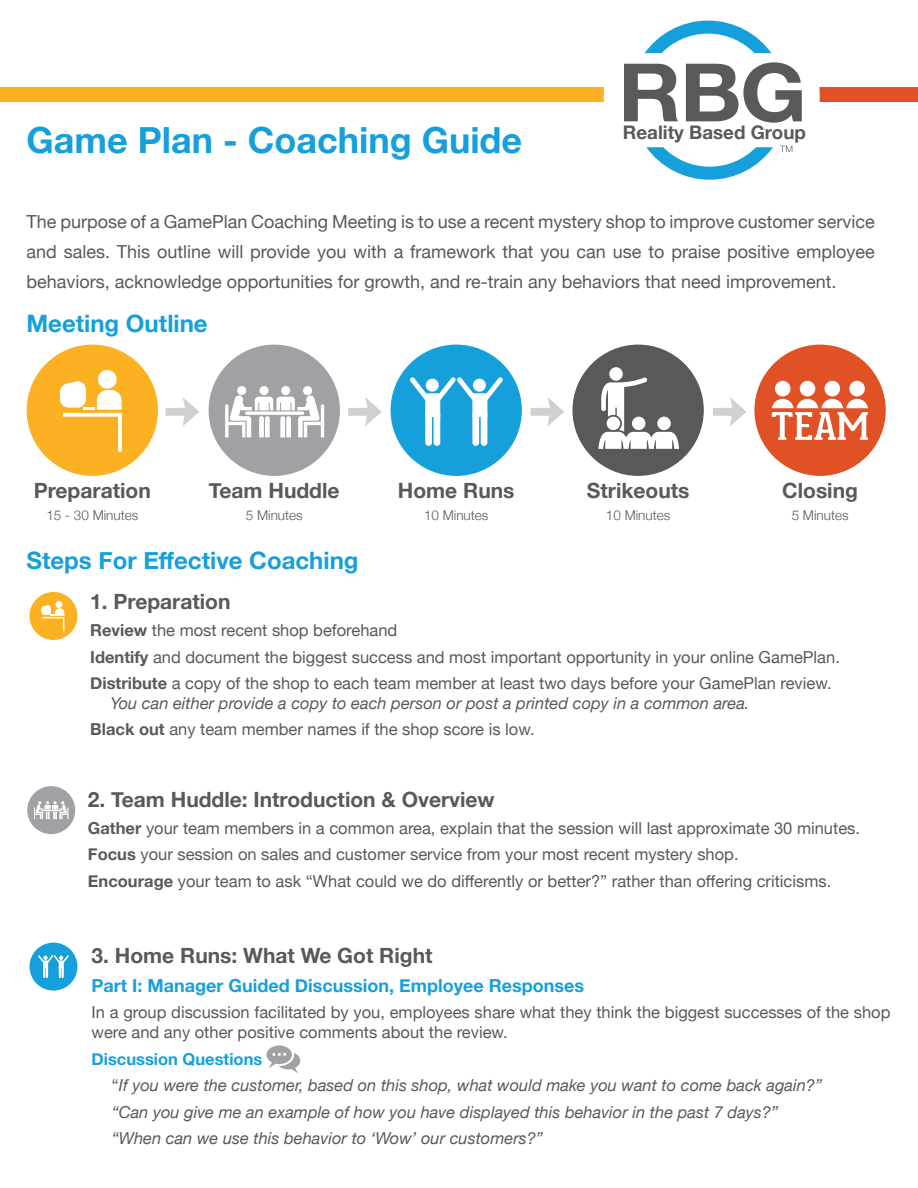
<style>
.page{position:relative;width:918px;height:1188px;background:#fff}
.page>*{position:absolute;margin:0;border:0;box-sizing:border-box;transform-origin:0 0}
.t1{font:700 36px "Helvetica Neue";color:#16a0db}
.t2{font:700 24px "Helvetica Neue";color:#16a0db}
.t3{font:700 21px "Helvetica Neue";color:#58595b}
.t4{font:700 18.75px "Helvetica Neue";color:#58595b}
.t5{font:18px/30px "Helvetica Neue";color:#58595b;text-align:justify}
.t6{font:700 18px "Helvetica Neue";color:#16a0db}
.t7{font:16.5px/26.5px "Helvetica Neue";color:#58595b}
.t8{font:italic 16.5px/26.5px "Helvetica Neue";color:#58595b}
.t9{font:300 13.5px "Helvetica Neue";color:#58595b}
.s1{font-weight:700}
.s2{font-weight:700;font-style:normal}
.s3{font-style:normal}
.s4{font-weight:700;font-style:normal;color:#16a0db}
</style>
<div class="page">
<svg style="left:28px;top:590px;width:51px;height:51px"></svg>
<div style="left:26px;top:589px;width:54px;height:54px;border:3px solid #fff;border-radius:50%"></div>
<div style="left:55px;top:601px;width:7px;height:7px;background:#fff;border-radius:50%"></div>
<svg style="left:41px;top:605px;width:23px;height:26px"></svg>
<div style="left:26px;top:785px;width:51px;height:51px;background:#9fa1a4;border-radius:50%"></div>
<div style="left:24px;top:783px;width:54px;height:54px;border:3px solid #fff;border-radius:50%"></div>
<svg style="left:34px;top:801px;width:35px;height:18px"></svg>
<div style="left:207px;top:343px;width:134px;height:134px;background:#9fa1a4;border-radius:50%"></div>
<div style="left:206px;top:342px;width:137px;height:137px;border:3px solid #fff;border-radius:50%"></div>
<div style="left:237px;top:386px;width:9px;height:9px;background:#fff;border-radius:50%"></div>
<div style="left:259px;top:386px;width:10px;height:9px;background:#fff;border-radius:50%"></div>
<div style="left:303px;top:386px;width:9px;height:9px;background:#fff;border-radius:50%"></div>
<div style="left:281px;top:386px;width:9px;height:9px;background:#fff;border-radius:50%"></div>
<svg style="left:225px;top:395px;width:99px;height:42px"></svg>
<div style="left:753px;top:343px;width:134px;height:134px;background:#e05125;border-radius:50%"></div>
<div style="left:751px;top:342px;width:138px;height:137px;border:3px solid #fff;border-radius:50%"></div>
<div style="left:775px;top:381px;width:16px;height:15px;background:#fff;border-radius:50%"></div>
<div style="left:800px;top:381px;width:15px;height:15px;background:#fff;border-radius:50%"></div>
<div style="left:825px;top:381px;width:15px;height:15px;background:#fff;border-radius:50%"></div>
<div style="left:849px;top:381px;width:16px;height:15px;background:#fff;border-radius:50%"></div>
<svg style="left:772px;top:399px;width:96px;height:41px"></svg>
<div style="left:571px;top:343px;width:134px;height:134px;background:#58595b;border-radius:50%"></div>
<div style="left:569px;top:342px;width:138px;height:137px;border:3px solid #fff;border-radius:50%"></div>
<svg style="left:598px;top:377px;width:81px;height:72px"></svg>
<div style="left:609px;top:367px;width:14px;height:14px;background:#fff;border-radius:50%"></div>
<div style="left:657px;top:417px;width:14px;height:13px;background:#fff;border-radius:50%"></div>
<div style="left:632px;top:417px;width:13px;height:13px;background:#fff;border-radius:50%"></div>
<div style="left:607px;top:417px;width:13px;height:13px;background:#fff;border-radius:50%"></div>
<div style="left:25px;top:343px;width:134px;height:134px;background:#fcb122;border-radius:50%"></div>
<div style="left:24px;top:342px;width:137px;height:137px;border:3px solid #fff;border-radius:50%"></div>
<div style="left:98px;top:370px;width:19px;height:19px;background:#fff;border-radius:50%"></div>
<svg style="left:60px;top:381px;width:62px;height:71px"></svg>
<div style="left:389px;top:343px;width:134px;height:134px;background:#16a0db;border-radius:50%"></div>
<div style="left:388px;top:342px;width:137px;height:137px;border:3px solid #fff;border-radius:50%"></div>
<div style="left:434px;top:412px;width:6px;height:34px;background:#fff;border-radius:3px"></div>
<div style="left:425px;top:412px;width:7px;height:34px;background:#fff;border-radius:3px"></div>
<div style="left:481px;top:412px;width:6px;height:34px;background:#fff;border-radius:3px"></div>
<div style="left:472px;top:412px;width:7px;height:34px;background:#fff;border-radius:3px"></div>
<svg style="left:410px;top:377px;width:93px;height:40px"></svg>
<svg style="left:166px;top:397px;width:33px;height:29px"></svg>
<svg style="left:348px;top:397px;width:34px;height:29px"></svg>
<svg style="left:531px;top:397px;width:33px;height:29px"></svg>
<svg style="left:713px;top:397px;width:34px;height:29px"></svg>
<div style="left:28px;top:941px;width:51px;height:51px;background:#16a0db;border-radius:50%"></div>
<div style="left:26px;top:940px;width:54px;height:54px;border:3px solid #fff;border-radius:50%"></div>
<svg style="left:38px;top:955px;width:31px;height:23px"></svg>
<svg style="left:267px;top:1045px;width:33px;height:28px"></svg>
<div style="left:0;top:87px;width:684px;height:15px;background:#fcb122"></div>
<div style="left:783px;top:87px;width:135px;height:15px;background:#e05125"></div>
<svg style="left:604px;top:20px;width:216px;height:133px"></svg>
<svg style="left:780px;top:146px;width:12px;height:6px"></svg>
<svg style="left:645px;top:21px;width:126px;height:32px"></svg>
<svg style="left:646px;top:147px;width:127px;height:33px"></svg>
<svg style="left:624px;top:64px;width:54px;height:57px"></svg>
<svg style="left:686px;top:62px;width:116px;height:61px"></svg>
<h1 class="t1" style="left:26px;top:112px;width:497px">Game Plan - Coaching Guide</h1>
<p class="t4" style="left:623px;top:118px;width:184px">Reality Based Group</p>
<p class="t5" style="left:26px;top:208px;width:850px">The purpose of a GamePlan Coaching Meeting is to use a recent mystery shop to improve customer service and sales. This outline will provide you with a framework that you can use to praise positive employee behaviors, acknowledge opportunities for growth, and re-train any behaviors that need improvement.</p>
<h2 class="t2" style="left:26px;top:304px;width:183px">Meeting Outline</h2>
<p class="t3" style="left:34px;top:474px;width:119px">Preparation</p>
<p class="t9" style="left:46px;top:505px;width:93px">15 - 30 Minutes</p>
<p class="t3" style="left:209px;top:474px;width:132px">Team Huddle</p>
<p class="t9" style="left:246px;top:505px;width:58px">5 Minutes</p>
<p class="t3" style="left:398px;top:474px;width:118px">Home Runs</p>
<p class="t9" style="left:424px;top:505px;width:66px">10 Minutes</p>
<p class="t3" style="left:587px;top:474px;width:104px">Strikeouts</p>
<p class="t9" style="left:606px;top:505px;width:66px">10 Minutes</p>
<p class="t3" style="left:782px;top:474px;width:77px">Closing</p>
<p class="t9" style="left:792px;top:505px;width:58px">5 Minutes</p>
<h2 class="t2" style="left:26px;top:542px;width:334px">Steps For Effective Coaching</h2>
<p class="t3" style="left:90px;top:585px;width:142px">1. Preparation</p>
<p class="t7" style="left:90px;top:618px;width:751px"><span class="s1">Review</span> the most recent shop beforehand<br><span class="s1">Identify</span> and document the biggest success and most important opportunity in your online GamePlan.<br><span class="s1">Distribute</span> a copy of the shop to each team member at least two days before your GamePlan review.</p>
<p class="t8" style="left:90px;top:691px;width:661px;text-indent:20px">You can either provide a copy to each person or post a printed copy in a common area.<br><span class="s2">Black out</span> <span class="s3">any team member names if the shop score is low.</span></p>
<p class="t3" style="left:88px;top:783px;width:408px">2. Team Huddle: Introduction &amp; Overview</p>
<p class="t7" style="left:88px;top:815px;width:774px"><span class="s1">Gather</span> your team members in a common area, explain that the session will last approximate 30 minutes.<br><span class="s1">Focus</span> your session on sales and customer service from your most recent mystery shop.<br><span class="s1">Encourage</span> your team to ask “What could we do differently or better?” rather than offering criticisms.</p>
<p class="t3" style="left:92px;top:939px;width:343px">3. Home Runs: What We Got Right</p>
<p class="t6" style="left:92px;top:971px;width:494px">Part I: Manager Guided Discussion, Employee Responses</p>
<p class="t7" style="left:92px;top:1004px;width:800px;line-height:19.8px">In a group discussion facilitated by you, employees share what they think the biggest successes of the shop were and any other positive comments about the review.</p>
<p class="t8" style="left:112px;top:1046px;width:712px;text-indent:-20px"><span class="s4">Discussion Questions<br></span><span class="s3">“</span>If you were the customer, based on this shop, what would make you want to come back again?” “Can you give me an example of how you have displayed this behavior in the past 7 days?” “When can we use this behavior to ‘Wow’ our customers?”</p>
</div>
